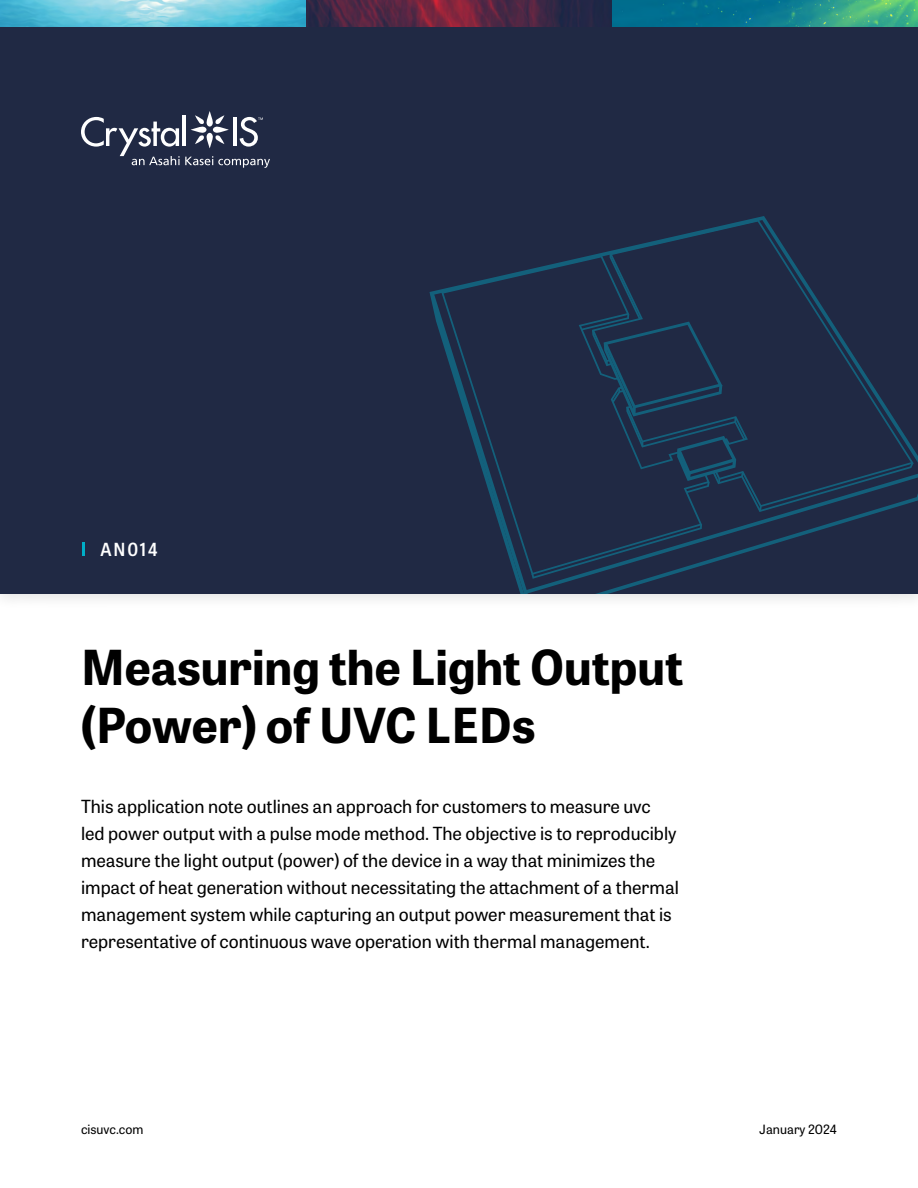
<style>
.page{position:relative;width:918px;height:1188px;background:#fff}
.page>*{position:absolute;margin:0;border:0;box-sizing:border-box;transform-origin:0 0}
.t1{font:700 48px/57.6px "Tablet Gothic";color:#000}
.t2{font:18px/27px "Tablet Gothic";color:#000}
.t3{font:18px "Tablet Gothic Narrow Sb";letter-spacing:.1em;color:#fff}
.t4{font:12.75px "Tablet Gothic";color:#000}
</style>
<div class="page">
<div style="left:0;top:0;width:918px;height:610px;background:#f8f8f8"></div>
<div style="left:0;top:0;width:918px;height:594px;background:#202944"></div>
<svg style="left:81px;top:111px;width:189px;height:57px"></svg>
<img style="left:0;top:0;width:918px;height:27px">
<svg style="left:430px;top:216px;width:358px;height:77px"></svg>
<svg style="left:430px;top:293px;width:488px;height:301px"></svg>
<svg style="left:441px;top:255px;width:269px;height:320px"></svg>
<svg style="left:581px;top:254px;width:332px;height:258px"></svg>
<svg style="left:532px;top:525px;width:170px;height:54px"></svg>
<svg style="left:82px;top:543px;width:3px;height:13px"></svg>
<p class="t3" style="left:101px;top:537px;width:59px">AN014</p>
<h1 class="t1" style="left:81px;top:637px;width:604px">Measuring the Light Output (Power) of UVC LEDs</h1>
<p class="t2" style="left:81px;top:793px;width:599px">This application note outlines an approach for customers to measure uvc led power output with a pulse mode method. The objective is to reproducibly measure the light output (power) of the device in a way that minimizes the impact of heat generation without necessitating the attachment of a thermal management system while capturing an output power measurement that is representative of continuous wave operation with thermal management.</p>
<p class="t4" style="left:81px;top:1121px;width:64px">cisuvc.com</p>
<p class="t4" style="left:759px;top:1121px;width:79px">January 2024</p>
</div>
